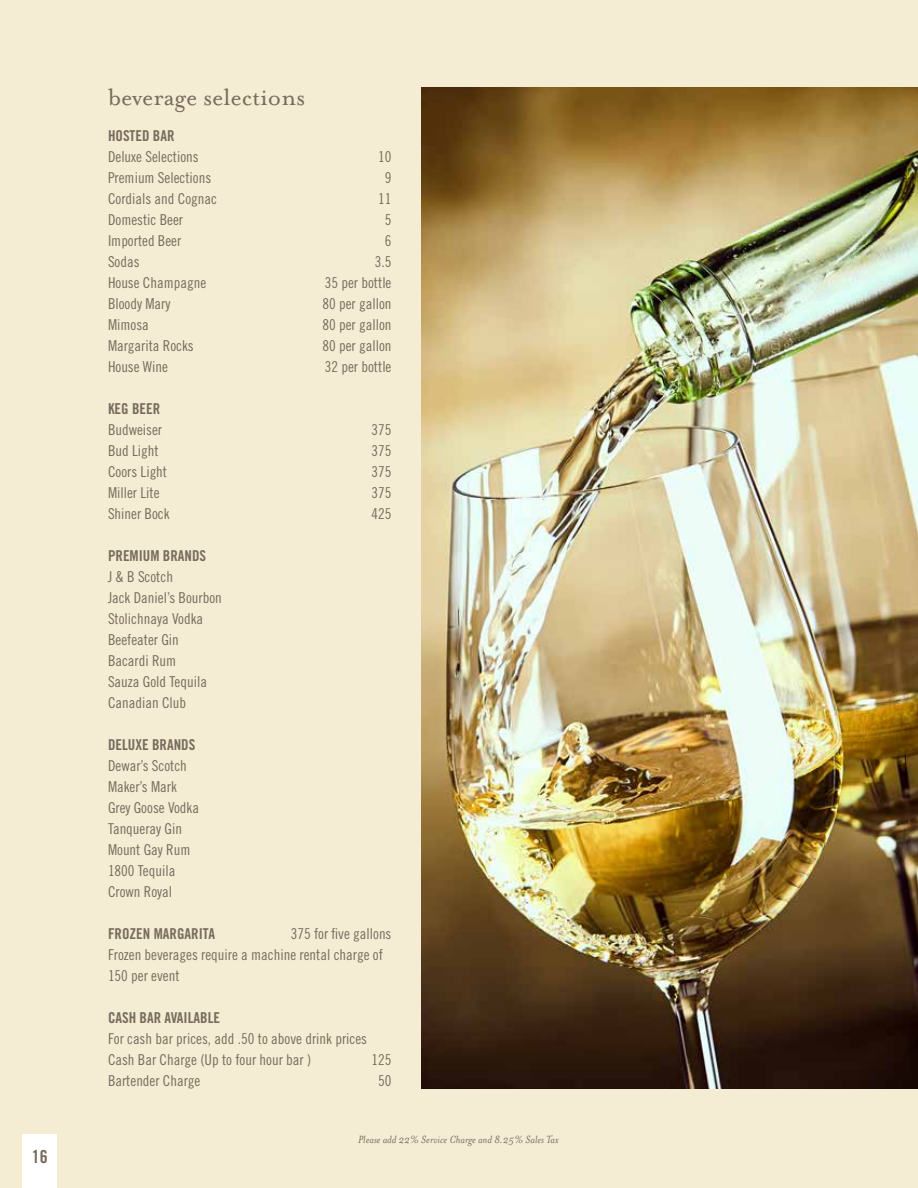
<style>
.page{position:relative;width:918px;height:1188px;background:#f4edd3}
.page>*{position:absolute;margin:0;border:0;box-sizing:border-box;transform-origin:0 0}
.t1{font:27px "Mrs Eaves Roman";color:#786b5d}
.t2{font:18px "Trade Gothic Bold Cond Twenty";color:#786b5d}
.t3{font:15px/21px "Trade Gothic Cond Eighteen";color:#786b5d}
.t4{font:15px "Trade Gothic Bold Cond Twenty";color:#786b5d}
.t5{font:italic 12px "Mrs Eaves";color:#786b5d}
</style>
<div class="page">
<div style="left:23px;top:1134px;width:34px;height:54px;background:#fff"></div>
<img style="left:421px;top:87px;width:497px;height:1002px">
<p class="t2" style="left:32px;top:1146px;width:17px">16</p>
<h1 class="t1" style="left:108px;top:82px;width:199px">beverage selections</h1>
<p class="t4" style="left:108px;top:126px;width:68px">HOSTED BAR</p>
<p class="t3" style="left:108px;top:146px;width:92px">Deluxe Selections</p>
<p class="t3" style="left:378px;top:146px;width:15px">10</p>
<p class="t3" style="left:108px;top:167px;width:105px">Premium Selections</p>
<p class="t3" style="left:385px;top:167px;width:8px">9</p>
<p class="t3" style="left:108px;top:188px;width:111px">Cordials and Cognac</p>
<p class="t3" style="left:378px;top:188px;width:15px">11</p>
<p class="t3" style="left:108px;top:209px;width:77px">Domestic Beer</p>
<p class="t3" style="left:385px;top:209px;width:8px">5</p>
<p class="t3" style="left:108px;top:230px;width:75px">Imported Beer</p>
<p class="t3" style="left:385px;top:230px;width:8px">6</p>
<p class="t3" style="left:108px;top:251px;width:33px">Sodas</p>
<p class="t3" style="left:375px;top:251px;width:18px">3.5</p>
<p class="t3" style="left:108px;top:272px;width:100px">House Champagne</p>
<p class="t3" style="left:325px;top:272px;width:68px">35 per bottle</p>
<p class="t3" style="left:108px;top:293px;width:64px">Bloody Mary</p>
<p class="t3" style="left:322px;top:293px;width:71px">80 per gallon</p>
<p class="t3" style="left:108px;top:314px;width:42px">Mimosa</p>
<p class="t3" style="left:322px;top:314px;width:71px">80 per gallon</p>
<p class="t3" style="left:108px;top:335px;width:87px">Margarita Rocks</p>
<p class="t3" style="left:322px;top:335px;width:71px">80 per gallon</p>
<p class="t3" style="left:108px;top:356px;width:61px">House Wine</p>
<p class="t3" style="left:325px;top:356px;width:68px">32 per bottle</p>
<p class="t4" style="left:108px;top:399px;width:54px">KEG BEER</p>
<p class="t3" style="left:108px;top:419px;width:56px">Budweiser</p>
<p class="t3" style="left:372px;top:419px;width:21px">375</p>
<p class="t3" style="left:108px;top:440px;width:52px">Bud Light</p>
<p class="t3" style="left:372px;top:440px;width:21px">375</p>
<p class="t3" style="left:108px;top:461px;width:61px">Coors Light</p>
<p class="t3" style="left:372px;top:461px;width:21px">375</p>
<p class="t3" style="left:108px;top:482px;width:53px">Miller Lite</p>
<p class="t3" style="left:372px;top:482px;width:21px">375</p>
<p class="t3" style="left:108px;top:503px;width:63px">Shiner Bock</p>
<p class="t3" style="left:372px;top:503px;width:21px">425</p>
<p class="t4" style="left:108px;top:546px;width:100px">PREMIUM BRANDS</p>
<p class="t3" style="left:108px;top:566px;width:115px">J &amp; B Scotch<br>Jack Daniel’s Bourbon<br>Stolichnaya Vodka<br>Beefeater Gin<br>Bacardi Rum<br>Sauza Gold Tequila<br>Canadian Club</p>
<p class="t4" style="left:108px;top:735px;width:89px">DELUXE BRANDS</p>
<p class="t3" style="left:108px;top:755px;width:93px">Dewar’s Scotch<br>Maker’s Mark<br>Grey Goose Vodka<br>Tanqueray Gin<br>Mount Gay Rum<br>1800 Tequila<br>Crown Royal</p>
<p class="t4" style="left:108px;top:924px;width:109px">FROZEN MARGARITA</p>
<p class="t3" style="left:108px;top:923px;width:285px;text-indent:183px">375 for five gallons<br>Frozen beverages require a machine rental charge of<br>150 per event</p>
<p class="t4" style="left:108px;top:1008px;width:114px">CASH BAR AVAILABLE</p>
<p class="t3" style="left:108px;top:1028px;width:261px">For cash bar prices, add .50 to above drink prices<br>Cash Bar Charge (Up to four hour bar )</p>
<p class="t3" style="left:372px;top:1049px;width:21px">125</p>
<p class="t3" style="left:108px;top:1070px;width:94px">Bartender Charge</p>
<p class="t3" style="left:378px;top:1070px;width:15px">50</p>
<p class="t5" style="left:358px;top:1133px;width:202px">Please add 22% Service Charge and 8.25% Sales Tax</p>
</div>
